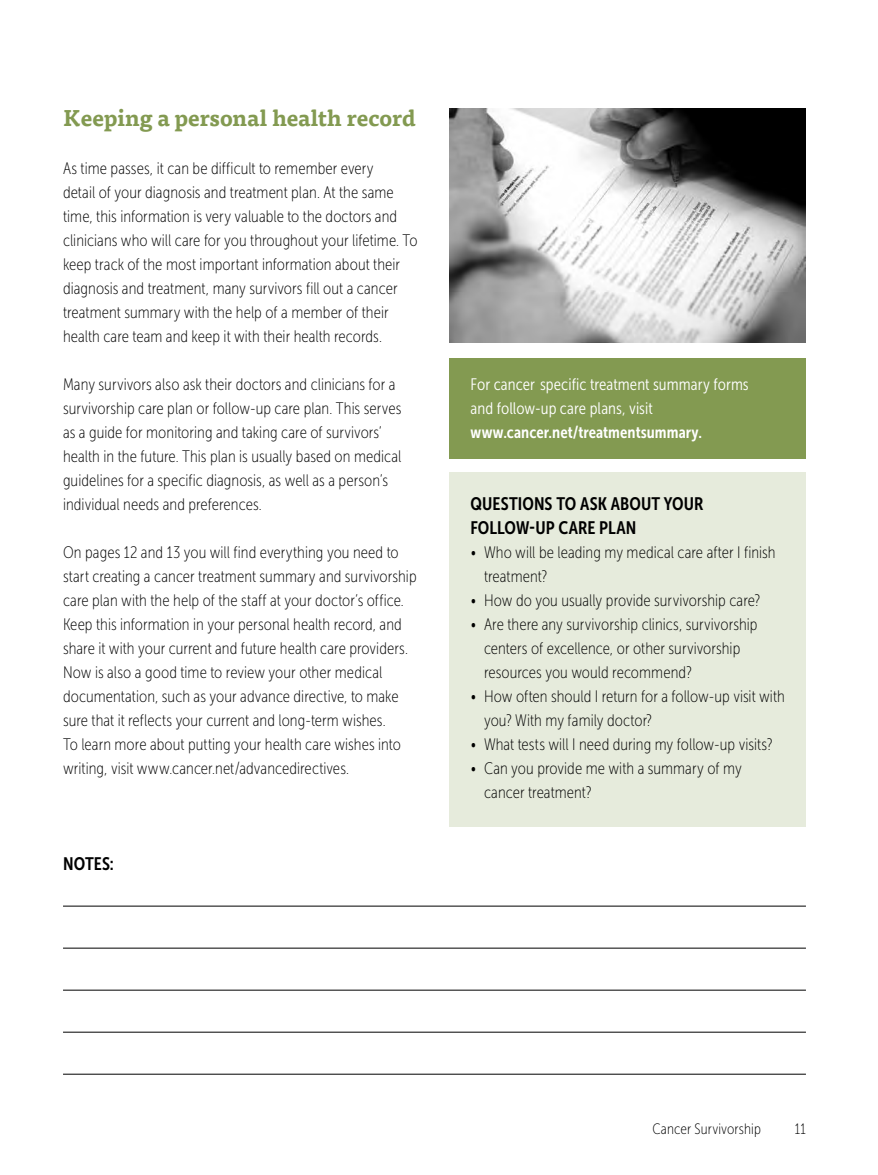
<style>
.page{position:relative;width:878px;height:1175px;background:#fff}
.page>*{position:absolute;margin:0;border:0;box-sizing:border-box;transform-origin:0 0}
.t1{font:700 22.5px "Tisa Pro";color:#839a51}
.t2{font:18px/24px "Museo Sans Cond 700";letter-spacing:.005em;color:#000}
.t3{font:16.65px/24px "Museo Sans Cond 100";letter-spacing:.005em;color:#000}
.t4{font:16.65px/24px "Museo Sans Cond 300";letter-spacing:.005em;color:#fff}
.t5{font:16.5px "Museo Sans Cond 700";letter-spacing:.005em;color:#fff}
.t6{font:15px "Museo Sans Cond 100";letter-spacing:.01em;color:#000}
.s1{font-size:16.65px}
</style>
<div class="page">
<div style="left:449px;top:472px;width:357px;height:354px;background:#e6ebdc"></div>
<hr style="left:63px;top:1073px;width:743px;height:1px;background:#000">
<hr style="left:63px;top:1031px;width:743px;height:1px;background:#000">
<hr style="left:63px;top:989px;width:743px;height:1px;background:#000">
<hr style="left:63px;top:947px;width:743px;height:1px;background:#000">
<hr style="left:63px;top:905px;width:743px;height:1px;background:#000">
<img style="left:449px;top:108px;width:357px;height:234px">
<div style="left:449px;top:358px;width:357px;height:101px;background:#839a51"></div>
<h3 class="t1" style="left:63px;top:100px;width:354px">Keeping a personal health record</h3>
<p class="t3" style="left:63px;top:156px;width:356px">As time passes, it can be difficult to remember every<br>detail of your diagnosis and treatment plan. At the same time, this information is very valuable to the doctors and clinicians who will care for you throughout your lifetime. To keep track of the most important information about their diagnosis and treatment, many survivors fill out a cancer treatment summary with the help of a member of their health care team and keep it with their health records.</p>
<p class="t3" style="left:63px;top:372px;width:340px">Many survivors also ask their doctors and clinicians for a survivorship care plan or follow-up care plan. This serves as a guide for monitoring and taking care of survivors’ health in the future. This plan is usually based on medical guidelines for a specific diagnosis, as well as a person’s individual needs and preferences.</p>
<p class="t3" style="left:63px;top:540px;width:355px">On pages 12 and 13 you will find everything you need to start creating a cancer treatment summary and survivorship care plan with the help of the staff at your doctor’s office.<br>Keep this information in your personal health record, and share it with your current and future health care providers.<br>Now is also a good time to review your other medical documentation, such as your advance directive, to make sure that it reflects your current and long-term wishes.<br>To learn more about putting your health care wishes into writing, visit www.cancer.net/advancedirectives.</p>
<p class="t2" style="left:63px;top:852px;width:52px">NOTES:</p>
<p class="t4" style="left:470px;top:372px;width:280px">For cancer specific treatment summary forms and follow-up care plans, visit</p>
<p class="t5" style="left:470px;top:423px;width:233px"><span class="s1">www.</span>cancer.net/treatmentsummary.</p>
<h4 class="t2" style="left:470px;top:492px;width:234px">QUESTIONS TO ASK ABOUT YOUR<br>FOLLOW-UP CARE PLAN</h4>
<p class="t3" style="left:484px;top:540px;width:293px;text-indent:-14px">• Who will be leading my medical care after I finish treatment?</p>
<p class="t3" style="left:470px;top:588px;width:291px">• How do you usually provide survivorship care?</p>
<p class="t3" style="left:484px;top:612px;width:275px;text-indent:-14px">• Are there any survivorship clinics, survivorship centers of excellence, or other survivorship resources you would recommend?</p>
<p class="t3" style="left:484px;top:684px;width:302px;text-indent:-13px">• How often should I return for a follow-up visit with you? With my family doctor?</p>
<p class="t3" style="left:470px;top:732px;width:303px">• What tests will I need during my follow-up visits?</p>
<p class="t3" style="left:484px;top:756px;width:259px;text-indent:-14px">• Can you provide me with a summary of my cancer treatment?</p>
<p class="t6" style="left:652px;top:1121px;width:110px">Cancer Survivorship</p>
<p class="t6" style="left:794px;top:1121px;width:13px">11</p>
</div>
